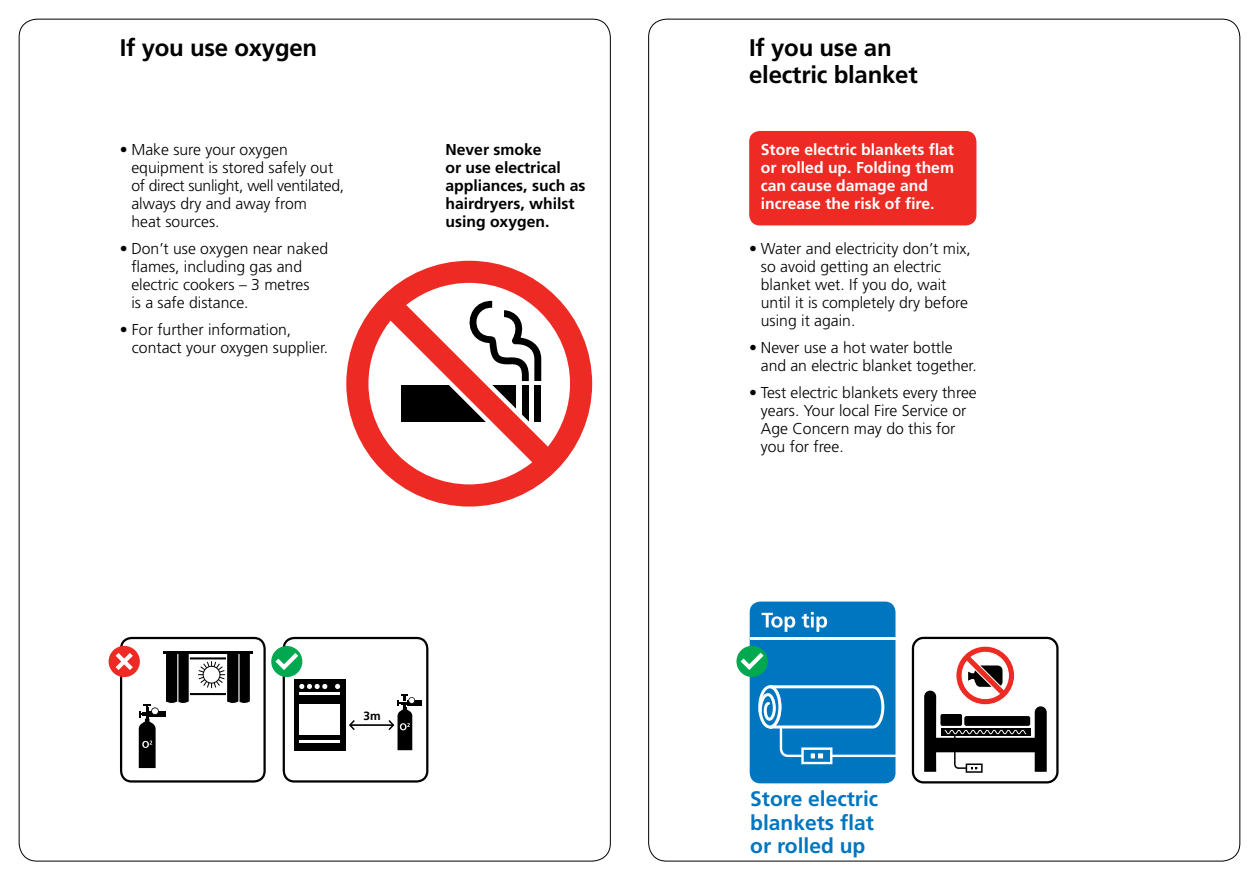
<style>
.page{position:relative;width:1259px;height:893px;background:#fff}
.page>*{position:absolute;margin:0;border:0;box-sizing:border-box;transform-origin:0 0}
.t1{font:700 24px/27px "Frutiger";letter-spacing:-.01em;color:#000}
.t2{font:700 21px/23.2px "Frutiger";color:#0076c0}
.t3{font:300 15.75px/18px "Frutiger";color:#000}
.t4{font:700 15.75px/18px "Frutiger";color:#fff}
.t5{font:700 15.75px/18px "Frutiger";color:#000}
.t6{font:700 12px "Frutiger";color:#000}
</style>
<div class="page">
<svg style="left:346px;top:260px;width:247px;height:247px"></svg>
<div style="left:749px;top:602px;width:146px;height:181px;background:#0076c0;border-radius:11px"></div>
<div style="left:749px;top:131px;width:227px;height:94px;background:#ee2a24;border-radius:11px"></div>
<svg style="left:736px;top:646px;width:31px;height:31px"></svg>
<svg style="left:740px;top:612px;width:318px;height:171px"></svg>
<div style="left:109px;top:646px;width:31px;height:31px;background:#ee2a24;border-radius:50%"></div>
<svg style="left:116px;top:637px;width:150px;height:146px"></svg>
<svg style="left:271px;top:646px;width:31px;height:31px"></svg>
<svg style="left:275px;top:637px;width:153px;height:146px"></svg>
<h1 class="t1" style="left:120px;top:35px;width:199px">If you use oxygen</h1>
<p class="t3" style="left:131px;top:141px;width:214px;text-indent:-12px">• Make sure your oxygen equipment is stored safely out of direct sunlight, well ventilated, always dry and away from<br>heat sources.</p>
<p class="t3" style="left:131px;top:240px;width:198px;text-indent:-12px">• Don’t use oxygen near naked flames, including gas and electric cookers – 3 metres<br>is a safe distance.</p>
<p class="t3" style="left:132px;top:321px;width:198px;text-indent:-12px">• For further information, contact your oxygen supplier.</p>
<p class="t5" style="left:445px;top:141px;width:142px">Never smoke<br>or use electrical appliances, such as hairdryers, whilst using oxygen.</p>
<p class="t6" style="left:363px;top:708px;width:19px">3m</p>
<h1 class="t1" style="left:749px;top:35px;width:170px">If you use an electric blanket</h1>
<p class="t4" style="left:761px;top:141px;width:195px">Store electric blankets flat or rolled up. Folding them can cause damage and increase the risk of fire.</p>
<p class="t3" style="left:761px;top:240px;width:211px;text-indent:-12px">• Water and electricity don’t mix, so avoid getting an electric blanket wet. If you do, wait until it is completely dry before using it again.</p>
<p class="t3" style="left:761px;top:339px;width:217px;text-indent:-12px">• Never use a hot water bottle and an electric blanket together.</p>
<p class="t3" style="left:761px;top:384px;width:217px;text-indent:-12px">• Test electric blankets every three years. Your local Fire Service or<br>Age Concern may do this for you for free.</p>
<h2 class="t2" style="left:750px;top:787px;width:129px">Store electric blankets flat or rolled up</h2>
</div>
